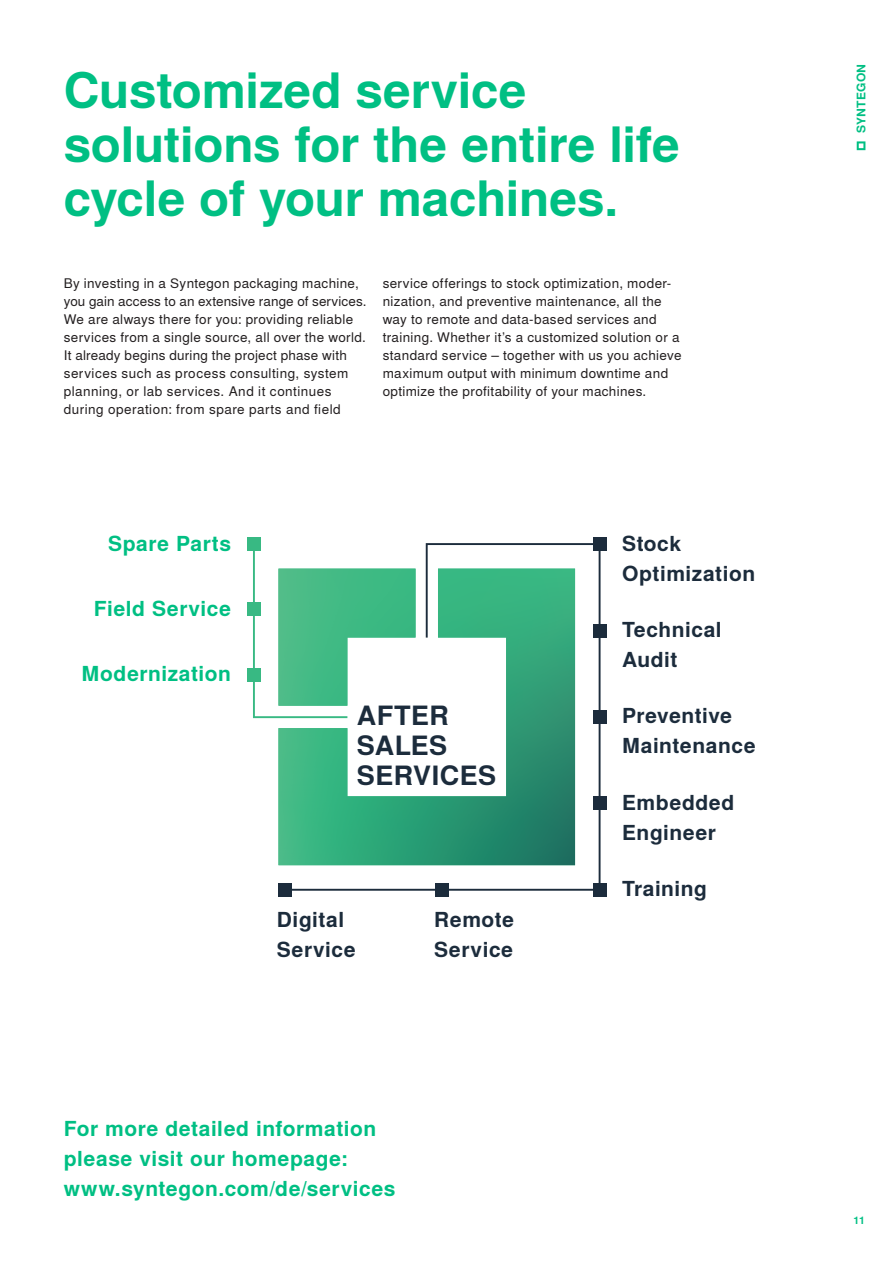
<style>
.page{position:relative;width:893px;height:1263px;background:#fff}
.page>*{position:absolute;margin:0;border:0;box-sizing:border-box;transform-origin:0 0}
._01_Headline_33_36_F{font:700 49.5px "Syntegon";letter-spacing:-.005em;color:#00bf83}
.t1{font:700 27px "Syntegon";letter-spacing:.015em;color:#1c2c3c}
._02_Subline_14_20_Fl{font:700 21px/30px "Syntegon";letter-spacing:.025em;color:#00bf83}
._02_Subline_14_20_Fl-2{font:700 21px/30px "Syntegon";letter-spacing:.025em;color:#1c2c3c}
._03_Copy_9_12_Black{font:13.5px/18px "Syntegon";letter-spacing:.025em;color:#231f20}
.t2{font:700 12px "Syntegon";letter-spacing:.025em;color:#00bf83}
.t3{font:700 10.5px "Syntegon";color:#00bf83}
</style>
<div class="page">
<svg style="left:857px;top:141px;width:8px;height:9px"></svg>
<div style="left:593px;top:538px;width:13px;height:13px;background:#1c2c3c"></div>
<div style="left:593px;top:624px;width:13px;height:13px;background:#1c2c3c"></div>
<div style="left:593px;top:710px;width:13px;height:13px;background:#1c2c3c"></div>
<div style="left:593px;top:797px;width:13px;height:13px;background:#1c2c3c"></div>
<div style="left:593px;top:883px;width:13px;height:13px;background:#1c2c3c"></div>
<div style="left:278px;top:883px;width:13px;height:13px;background:#1c2c3c"></div>
<div style="left:436px;top:883px;width:13px;height:13px;background:#1c2c3c"></div>
<div style="left:247px;top:538px;width:13px;height:13px;background:#38b983"></div>
<div style="left:247px;top:668px;width:13px;height:13px;background:#38b983"></div>
<div style="left:247px;top:603px;width:13px;height:13px;background:#38b983"></div>
<svg style="left:252px;top:542px;width:30px;height:177px"></svg>
<svg style="left:282px;top:543px;width:319px;height:349px"></svg>
<div style="left:350px;top:640px;width:152px;height:153px;background:#fff"></div>
<p class="_01_Headline_33_36_F" style="left:64px;top:54px;width:464px">Customized service</p>
<p class="_01_Headline_33_36_F" style="left:64px;top:108px;width:618px">solutions for the entire life</p>
<p class="_01_Headline_33_36_F" style="left:64px;top:162px;width:556px">cycle of your machines.</p>
<p class="_03_Copy_9_12_Black" style="left:64px;top:274px;width:304px">By investing in a Syntegon packaging machine, you gain access to an extensive range of services.</p>
<p class="_03_Copy_9_12_Black" style="left:64px;top:310px;width:304px">We are always there for you: providing reliable services from a single source, all over the world.<br>It already begins during the project phase with services such as process consulting, system planning, or lab services. And it continues during operation: from spare parts and field</p>
<p class="_03_Copy_9_12_Black" style="left:383px;top:274px;width:300px">service offerings to stock optimization, moder&shy;nization, and preventive maintenance, all the way to remote and data-based services and training. Whether it’s a customized solution or a standard service – together with us you achieve maximum output with minimum downtime and optimize the profitability of your machines.</p>
<p class="_02_Subline_14_20_Fl" style="left:108px;top:528px;width:124px">Spare Parts</p>
<p class="_02_Subline_14_20_Fl" style="left:94px;top:594px;width:139px">Field Service</p>
<p class="_02_Subline_14_20_Fl" style="left:81px;top:659px;width:151px">Modernization</p>
<p class="_02_Subline_14_20_Fl-2" style="left:622px;top:528px;width:135px">Stock<br>Optimization</p>
<p class="_02_Subline_14_20_Fl-2" style="left:622px;top:615px;width:101px">Technical<br>Audit</p>
<p class="t1" style="left:357px;top:696px;width:93px">AFTER</p>
<p class="t1" style="left:357px;top:726px;width:92px">SALES</p>
<p class="t1" style="left:357px;top:756px;width:141px">SERVICES</p>
<p class="_02_Subline_14_20_Fl-2" style="left:277px;top:905px;width:80px">Digital<br>Service</p>
<p class="_02_Subline_14_20_Fl-2" style="left:434px;top:905px;width:81px">Remote<br>Service</p>
<p class="_02_Subline_14_20_Fl" style="left:64px;top:1113px;width:314px">For more detailed information please visit our homepage:</p>
<p class="_02_Subline_14_20_Fl" style="left:64px;top:1173px;width:333px">www.syntegon.com/de/services</p>
<p class="_02_Subline_14_20_Fl-2" style="left:622px;top:701px;width:135px">Preventive<br>Maintenance</p>
<p class="_02_Subline_14_20_Fl-2" style="left:622px;top:787px;width:114px">Embedded<br>Engineer</p>
<p class="_02_Subline_14_20_Fl-2" style="left:622px;top:874px;width:86px">Training</p>
<p class="t2" style="left:852px;top:133px;width:71px;rotate:-90deg">SYNTEGON</p>
<p class="t3" style="left:853px;top:1213px;width:13px">11</p>
</div>
